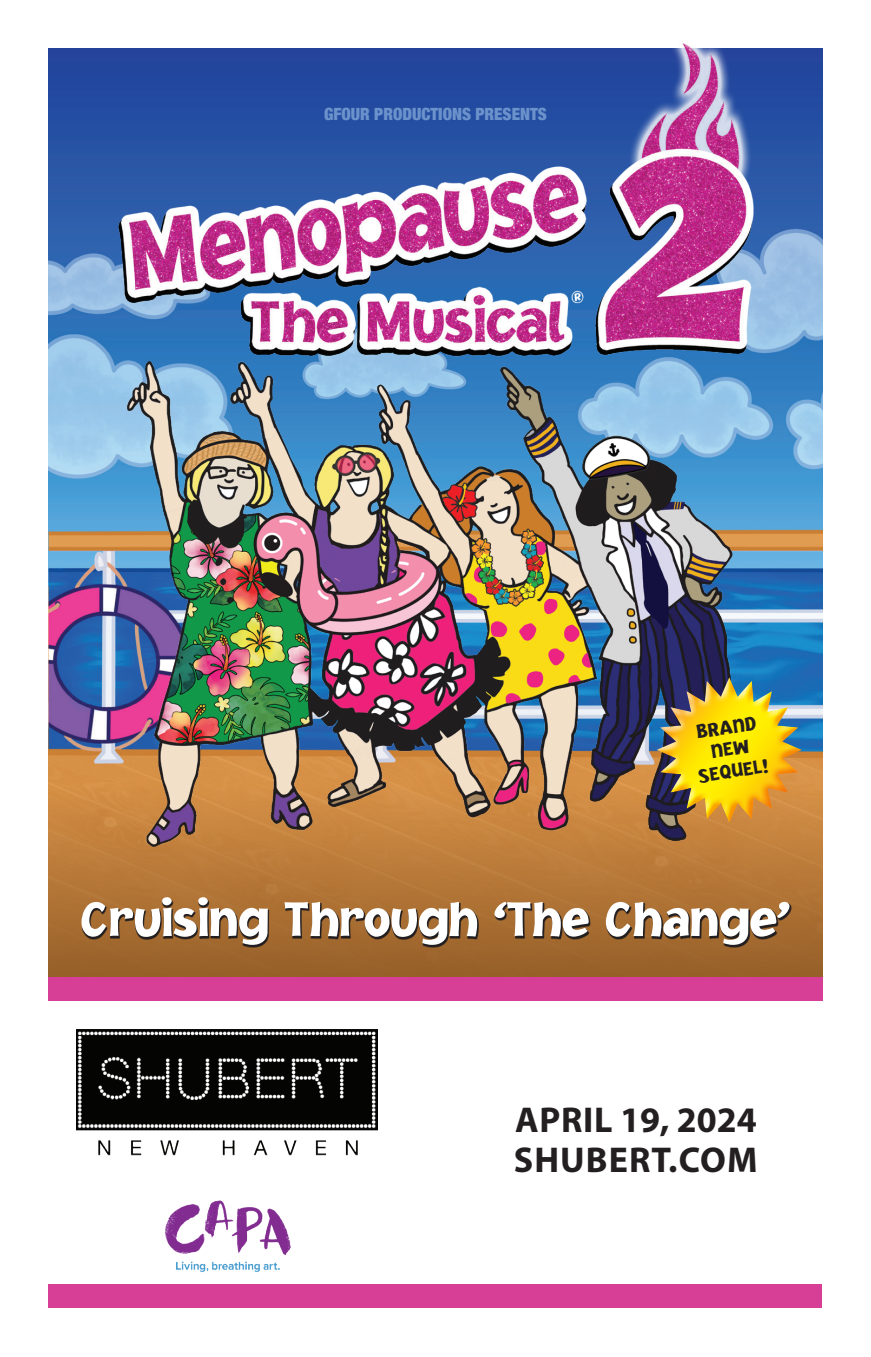
<style>
.page{position:relative;width:871px;height:1357px;background:#fff}
.page>*{position:absolute;margin:0;border:0;box-sizing:border-box;transform-origin:0 0}
.t1{font:50.4px "Jacoby ICG Black";color:#fff}
.t2{font:700 36px/40.5px "Myriad Pro";letter-spacing:.02em;color:#231f20}
.t3{font:20.03px/22.1px "Jacoby ICG Black";color:#231f20;text-align:center}
.t4{font:900 condensed 16.88px "Helvetica Neue";color:#6c92cb}
</style>
<div class="page">
<img style="left:165px;top:1200px;width:126px;height:72px">
<img style="left:76px;top:1029px;width:302px;height:127px">
<img style="left:49px;top:49px;width:773px;height:737px">
<div style="left:49px;top:786px;width:774px;height:196px;background:linear-gradient(to bottom,#d69046,#945e28)"></div>
<svg style="left:82px;top:899px;width:709px;height:48px;background:#714d2a"></svg>
<img style="left:108px;top:43px;width:654px;height:323px">
<img style="left:92px;top:358px;width:667px;height:493px">
<svg style="left:647px;top:667px;width:164px;height:165px;background:#aa9941"></svg>
<div style="left:49px;top:1284px;width:773px;height:24px;background:#d73f97"></div>
<div style="left:49px;top:977px;width:774px;height:23px;background:#d73f97"></div>
<p class="t4" style="left:324px;top:100px;width:224px">GFOUR PRODUCTIONS PRESENTS</p>
<p class="t3" style="left:690px;top:721px;width:72px;rotate:-9deg">BRAND<br>NEW<br>SEQUEL!</p>
<p class="t1" style="left:80px;top:888px;width:711px">Cruising Through ‘The Change’</p>
<p class="t2" style="left:514px;top:1098px;width:245px">APRIL 19, 2024<br>SHUBERT.COM</p>
</div>
